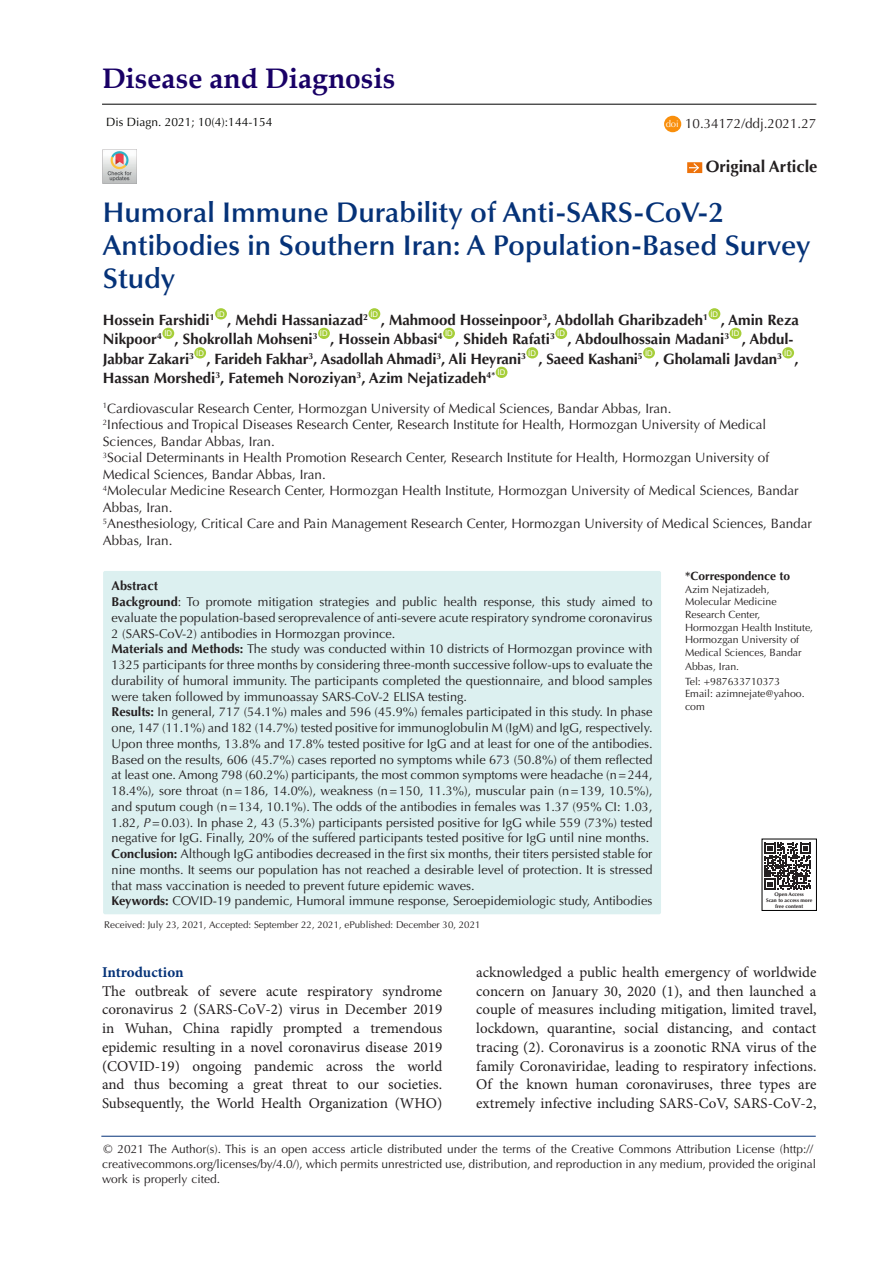
<style>
.page{position:relative;width:893px;height:1263px;background:#fff}
.page>*{position:absolute;margin:0;border:0;box-sizing:border-box;transform-origin:0 0}
.t1{font:600 28.5px/33px "Optima LT Std";color:#053278}
.t2{font:700 28.2px "Book Antiqua";color:#190066}
.t3{font:700 16.5px "Optima LT Std";color:#231f20}
.t4{font:15px/18.8px "Minion Pro";color:#231f20;text-align:justify}
.t5{font:700 15px "Optima LT Std";color:#231f20}
.t6{font:700 15px "Minion Pro";letter-spacing:-.005em;color:#053278}
.t7{font:13.5px/16.5px "Optima LT Std";color:#231f20}
.t8{font:12.75px/15.8px "Optima LT Std";color:#231f20;text-align:justify}
.Default{font:700 12.75px "Optima LT Std";color:#231f20}
.t9{font:12px/15px "Optima LT Std";color:#231f20}
.t10{font:12px "Optima LT Std";color:#040503}
.t11{font:700 12px "Optima LT Std";color:#231f20}
.t12{font:10.5px/12.6px "Optima LT Std";color:#231f20}
.t13{font:9.75px "Optima LT Std";color:#231f20}
.t14{font:9.45px "Optima LT Std";color:#fff}
.t15{font:7.8px "Arial";color:#fff}
.t16{font:700 5.25px "Optima LT Std";color:#231f20}
.s1{font-weight:700}
.s2{font-style:italic}
</style>
<div class="page">
<hr style="left:101px;top:1136px;width:715px;height:1px;background:#053278">
<div style="left:215px;top:308px;width:12px;height:11px;background:#a6ce39;border-radius:50%"></div>
<div style="left:368px;top:308px;width:12px;height:11px;background:#a6ce39;border-radius:50%"></div>
<div style="left:708px;top:308px;width:12px;height:11px;background:#a6ce39;border-radius:50%"></div>
<div style="left:162px;top:328px;width:12px;height:11px;background:#a6ce39;border-radius:50%"></div>
<div style="left:318px;top:328px;width:12px;height:11px;background:#a6ce39;border-radius:50%"></div>
<div style="left:443px;top:328px;width:12px;height:11px;background:#a6ce39;border-radius:50%"></div>
<div style="left:555px;top:328px;width:12px;height:11px;background:#a6ce39;border-radius:50%"></div>
<div style="left:730px;top:328px;width:11px;height:11px;background:#a6ce39;border-radius:50%"></div>
<div style="left:194px;top:347px;width:12px;height:11px;background:#a6ce39;border-radius:50%"></div>
<div style="left:526px;top:347px;width:12px;height:11px;background:#a6ce39;border-radius:50%"></div>
<div style="left:643px;top:347px;width:12px;height:11px;background:#a6ce39;border-radius:50%"></div>
<div style="left:782px;top:347px;width:12px;height:11px;background:#a6ce39;border-radius:50%"></div>
<div style="left:496px;top:367px;width:11px;height:11px;background:#a6ce39;border-radius:50%"></div>
<img style="left:102px;top:149px;width:34px;height:34px">
<div style="left:687px;top:162px;width:15px;height:11px;background:#ed720a"></div>
<svg style="left:689px;top:162px;width:11px;height:11px"></svg>
<div style="left:103px;top:571px;width:558px;height:343px;background:#dcf0f0;border-radius:2px"></div>
<svg style="left:764px;top:843px;width:47px;height:47px"></svg>
<hr style="left:102px;top:104px;width:714px;height:1px;background:#000">
<div style="left:664px;top:116px;width:17px;height:16px;background:#f98f0c;border-radius:50%"></div>
<p class="t2" style="left:102px;top:59px;width:295px">Disease and Diagnosis</p>
<p class="t10" style="left:106px;top:115px;width:168px">Dis Diagn. 2021; 10(4):144-154</p>
<p class="t14" style="left:666px;top:118px;width:15px">doi</p>
<p class="t7" style="left:685px;top:115px;width:133px">10.34172/ddj.2021.27</p>
<p class="t3" style="left:706px;top:156px;width:113px">Original Article</p>
<p class="t1" style="left:103px;top:197px;width:709px">Humoral Immune Durability of Anti-SARS-CoV-2<br>Antibodies in Southern Iran: A Population-Based Survey<br>Study</p>
<p class="t5" style="left:103px;top:311px;width:113px">Hossein Farshidi<sup>1</sup></p>
<p class="t15" style="left:217px;top:309px;width:9px">ID</p>
<p class="t5" style="left:227px;top:311px;width:142px">, Mehdi Hassaniazad<sup>2</sup></p>
<p class="t15" style="left:370px;top:309px;width:9px">ID</p>
<p class="t5" style="left:381px;top:311px;width:329px">, Mahmood Hosseinpoor<sup>3</sup>, Abdollah Gharibzadeh<sup>1</sup></p>
<p class="t15" style="left:710px;top:309px;width:9px">ID</p>
<p class="t5" style="left:721px;top:311px;width:80px">, Amin Reza</p>
<p class="t5" style="left:103px;top:331px;width:61px">Nikpoor<sup>4</sup></p>
<p class="t15" style="left:164px;top:328px;width:9px">ID</p>
<p class="t5" style="left:175px;top:331px;width:144px">, Shokrollah Mohseni<sup>3</sup></p>
<p class="t15" style="left:320px;top:328px;width:9px">ID</p>
<p class="t5" style="left:330px;top:331px;width:114px">, Hossein Abbasi<sup>4</sup></p>
<p class="t15" style="left:445px;top:328px;width:9px">ID</p>
<p class="t5" style="left:455px;top:331px;width:101px">, Shideh Rafati<sup>3</sup></p>
<p class="t15" style="left:557px;top:328px;width:9px">ID</p>
<p class="t5" style="left:568px;top:331px;width:163px">, Abdoulhossain Madani<sup>3</sup></p>
<p class="t15" style="left:732px;top:328px;width:9px">ID</p>
<p class="t5" style="left:742px;top:331px;width:53px">, Abdul-</p>
<p class="t5" style="left:103px;top:350px;width:92px">Jabbar Zakari<sup>3</sup></p>
<p class="t15" style="left:196px;top:348px;width:9px">ID</p>
<p class="t5" style="left:206px;top:350px;width:321px">, Farideh Fakhar<sup>3</sup>, Asadollah Ahmadi<sup>3</sup>, Ali Heyrani<sup>3</sup></p>
<p class="t15" style="left:528px;top:348px;width:9px">ID</p>
<p class="t5" style="left:538px;top:350px;width:106px">, Saeed Kashani<sup>5</sup></p>
<p class="t15" style="left:645px;top:348px;width:9px">ID</p>
<p class="t5" style="left:655px;top:350px;width:128px">, Gholamali Javdan<sup>3</sup></p>
<p class="t15" style="left:784px;top:348px;width:9px">ID</p>
<p class="t5" style="left:794px;top:350px;width:6px">,</p>
<p class="t5" style="left:103px;top:370px;width:394px">Hassan Morshedi<sup>3</sup>, Fatemeh Noroziyan<sup>3</sup>, Azim Nejatizadeh<sup>4*</sup></p>
<p class="t15" style="left:498px;top:367px;width:9px">ID</p>
<p class="t7" style="left:103px;top:400px;width:570px"><sup>1</sup>Cardiovascular Research Center, Hormozgan University of Medical Sciences, Bandar Abbas, Iran.</p>
<p class="t7" style="left:103px;top:417px;width:665px"><sup>2</sup>Infectious and Tropical Diseases Research Center, Research Institute for Health, Hormozgan University of Medical<br>Sciences, Bandar Abbas, Iran.</p>
<p class="t7" style="left:103px;top:450px;width:668px"><sup>3</sup>Social Determinants in Health Promotion Research Center, Research Institute for Health, Hormozgan University of<br>Medical Sciences, Bandar Abbas, Iran.</p>
<p class="t7" style="left:103px;top:483px;width:697px"><sup>4</sup>Molecular Medicine Research Center, Hormozgan Health Institute, Hormozgan University of Medical Sciences, Bandar<br>Abbas, Iran.</p>
<p class="t7" style="left:103px;top:516px;width:711px"><sup>5</sup>Anesthesiology, Critical Care and Pain Management Research Center, Hormozgan University of Medical Sciences, Bandar<br>Abbas, Iran.</p>
<p class="Default" style="left:112px;top:578px;width:48px">Abstract</p>
<p class="t8" style="left:112px;top:594px;width:542px"><span class="s1">Background</span>: To promote mitigation strategies and public health response, this study aimed to evaluate the population-based seroprevalence of anti-severe acute respiratory syndrome coronavirus 2 (SARS-CoV-2) antibodies in Hormozgan province.</p>
<p class="t8" style="left:112px;top:641px;width:542px"><span class="s1">Materials and Methods:</span> The study was conducted within 10 districts of Hormozgan province with 1325 participants for three months by considering three-month successive follow-ups to evaluate the durability of humoral immunity. The participants completed the questionnaire, and blood samples were taken followed by immunoassay SARS-CoV-2 ELISA testing.</p>
<p class="t8" style="left:112px;top:704px;width:542px"><span class="s1">Results:</span> In general, 717 (54.1%) males and 596 (45.9%) females participated in this study. In phase one, 147 (11.1%) and 182 (14.7%) tested positive for immunoglobulin M (IgM) and IgG, respectively.<br>Upon three months, 13.8% and 17.8% tested positive for IgG and at least for one of the antibodies.<br>Based on the results, 606 (45.7%) cases reported no symptoms while 673 (50.8%) of them reflected at least one. Among 798 (60.2%) participants, the most common symptoms were headache (n=244, 18.4%), sore throat (n=186, 14.0%), weakness (n=150, 11.3%), muscular pain (n=139, 10.5%), and sputum cough (n=134, 10.1%). The odds of the antibodies in females was 1.37 (95% CI: 1.03, 1.82, <span class="s2">P</span>=0.03). In phase 2, 43 (5.3%) participants persisted positive for IgG while 559 (73%) tested negative for IgG. Finally, 20% of the suffered participants tested positive for IgG until nine months.</p>
<p class="t8" style="left:112px;top:846px;width:542px"><span class="s1">Conclusion:</span> Although IgG antibodies decreased in the first six months, their titers persisted stable for nine months. It seems our population has not reached a desirable level of protection. It is stressed that mass vaccination is needed to prevent future epidemic waves.</p>
<p class="t8" style="left:112px;top:893px;width:542px"><span class="s1">Keywords:</span> COVID-19 pandemic, Humoral immune response, Seroepidemiologic study, Antibodies</p>
<p class="t13" style="left:104px;top:919px;width:378px">Received: July 23, 2021, Accepted: September 22, 2021, ePublished: December 30, 2021</p>
<p class="t11" style="left:685px;top:569px;width:107px">*Correspondence to</p>
<p class="t12" style="left:685px;top:583px;width:130px">Azim Nejatizadeh,<br>Molecular Medicine<br>Research Center,<br>Hormozgan Health Institute,<br>Hormozgan University of<br>Medical Sciences, Bandar</p>
<p class="t12" style="left:685px;top:660px;width:56px">Abbas, Iran.</p>
<p class="t12" style="left:685px;top:675px;width:97px">Tel: +987633710373</p>
<p class="t12" style="left:685px;top:687px;width:121px">Email: azimnejate@yahoo. com</p>
<p class="t16" style="left:774px;top:891px;width:31px">Open Access</p>
<p class="t16" style="left:766px;top:897px;width:48px">Scan to access more</p>
<p class="t16" style="left:775px;top:903px;width:29px">free content</p>
<p class="t6" style="left:102px;top:961px;width:83px">Introduction</p>
<p class="t4" style="left:102px;top:982px;width:342px">The outbreak of severe acute respiratory syndrome coronavirus 2 (SARS-CoV-2) virus in December 2019 in Wuhan, China rapidly prompted a tremendous epidemic resulting in a novel coronavirus disease 2019 (COVID-19) ongoing pandemic across the world and thus becoming a great threat to our societies.<br>Subsequently, the World Health Organization (WHO)</p>
<p class="t4" style="left:476px;top:963px;width:342px">acknowledged a public health emergency of worldwide concern on January 30, 2020 (1), and then launched a couple of measures including mitigation, limited travel, lockdown, quarantine, social distancing, and contact tracing (2). Coronavirus is a zoonotic RNA virus of the family Coronaviridae, leading to respiratory infections.<br>Of the known human coronaviruses, three types are extremely infective including SARS-CoV, SARS-CoV-2,</p>
<p class="t9" style="left:102px;top:1141px;width:716px">© 2021 The Author(s). This is an open access article distributed under the terms of the Creative Commons Attribution License (http:// creativecommons.org/licenses/by/4.0/), which permits unrestricted use, distribution, and reproduction in any medium, provided the original work is properly cited.</p>
</div>
